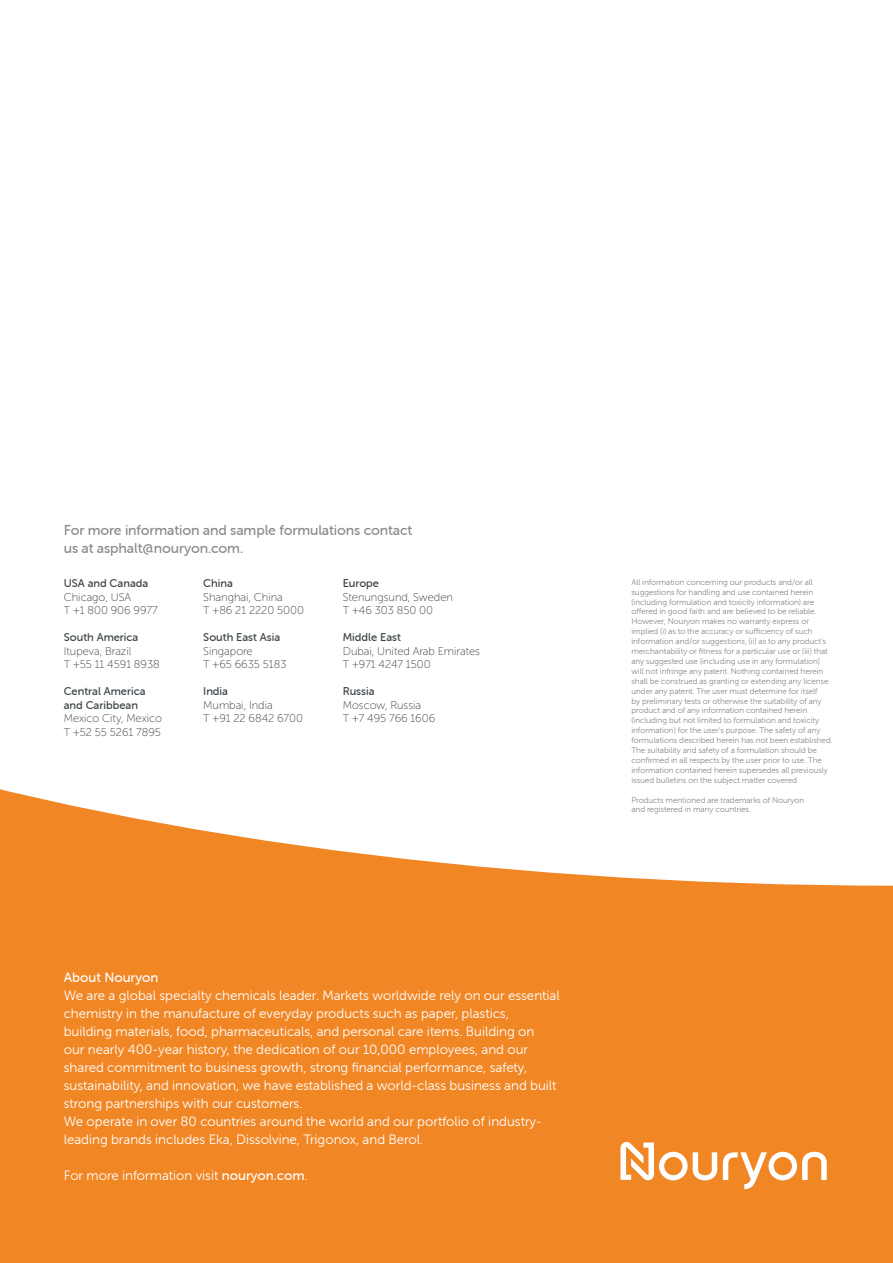
<style>
.page{position:relative;width:893px;height:1263px;background:#fff}
.page>*{position:absolute;margin:0;border:0;box-sizing:border-box;transform-origin:0 0}
.t1{font:14.25px/18px "Museo Sans Rounded 500";letter-spacing:-.01em;color:#898c8a}
.t2{font:13.5px/18px "Museo Sans Rounded 300";color:#fff}
.t3{font:13.5px "Museo Sans Rounded 500";color:#fff}
.t4{font:11.25px/13.5px "Museo Sans Rounded 100";color:#384044}
.t5{font:11.25px/13.5px "Museo Sans Rounded 500";color:#384044}
.t6{font:8.25px/9.9px "Museo Sans Rounded 300";letter-spacing:-.01em;color:#898c8a}
.s1{font-family:"Museo Sans Rounded 500"}
</style>
<div class="page">
<div style="left:0;top:86px;width:893px;height:1177px;background:#f18625"></div>
<div style="left:0;top:86px;width:893px;height:800px;background:#fff"></div>
<svg style="left:620px;top:1142px;width:207px;height:47px"></svg>
<h1 class="t1" style="left:64px;top:521px;width:350px">For more information and sample formulations contact us at asphalt@nouryon.com.</h1>
<h3 class="t5" style="left:64px;top:576px;width:86px">USA and Canada</h3>
<h3 class="t4" style="left:64px;top:590px;width:95px">Chicago, USA<br>T +1 800 906 9977</h3>
<h3 class="t5" style="left:64px;top:630px;width:76px">South America</h3>
<h3 class="t4" style="left:64px;top:644px;width:98px">Itupeva, Brazil<br>T +55 11 4591 8938</h3>
<h3 class="t5" style="left:64px;top:684px;width:83px">Central America and Caribbean</h3>
<h3 class="t4" style="left:64px;top:711px;width:100px">Mexico City, Mexico<br>T +52 55 5261 7895</h3>
<h3 class="t5" style="left:203px;top:576px;width:31px">China</h3>
<h3 class="t4" style="left:203px;top:590px;width:102px">Shanghai, China<br>T +86 21 2220 5000</h3>
<h3 class="t5" style="left:203px;top:630px;width:78px">South East Asia</h3>
<h3 class="t4" style="left:203px;top:644px;width:85px">Singapore<br>T +65 6635 5183</h3>
<h3 class="t5" style="left:203px;top:684px;width:26px">India</h3>
<h3 class="t4" style="left:203px;top:698px;width:101px">Mumbai, India<br>T +91 22 6842 6700</h3>
<h3 class="t5" style="left:343px;top:576px;width:38px">Europe</h3>
<h3 class="t4" style="left:343px;top:590px;width:112px">Stenungsund, Sweden<br>T +46 303 850 00</h3>
<h3 class="t5" style="left:343px;top:630px;width:60px">Middle East</h3>
<h3 class="t4" style="left:343px;top:644px;width:139px">Dubai, United Arab Emirates<br>T +971 4247 1500</h3>
<h3 class="t5" style="left:343px;top:684px;width:33px">Russia</h3>
<h3 class="t4" style="left:343px;top:698px;width:94px">Moscow, Russia<br>T +7 495 766 1606</h3>
<h2 class="t3" style="left:64px;top:970px;width:96px">About Nouryon</h2>
<p class="t2" style="left:64px;top:986px;width:497px">We are a global specialty chemicals leader. Markets worldwide rely on our essential chemistry in the manufacture of everyday products such as paper, plastics, building materials, food, pharmaceuticals, and personal care items. Building on<br>our nearly 400-year history, the dedication of our 10,000 employees, and our shared commitment to business growth, strong financial performance, safety, sustainability, and innovation, we have established a world-class business and built strong partnerships with our customers.<br>We operate in over 80 countries around the world and our portfolio of industry&shy;leading brands includes Eka, Dissolvine, Trigonox, and Berol.</p>
<h2 class="t2" style="left:64px;top:1166px;width:245px">For more information visit <span class="s1">nouryon.com</span>.</h2>
<p class="t6" style="left:631px;top:577px;width:203px">All information concerning our products and/or all suggestions for handling and use contained herein (including formulation and toxicity information) are offered in good faith and are believed to be reliable.<br>However, Nouryon makes no warranty express or implied (i) as to the accuracy or sufficiency of such information and/or suggestions, (ii) as to any product’s merchantability or fitness for a particular use or (iii) that any suggested use (including use in any formulation) will not infringe any patent. Nothing contained herein shall be construed as granting or extending any license under any patent. The user must determine for itself<br>by preliminary tests or otherwise the suitability of any product and of any information contained herein (including but not limited to formulation and toxicity information) for the user’s purpose. The safety of any formulations described herein has not been established.<br>The suitability and safety of a formulation should be confirmed in all respects by the user prior to use. The information contained herein supersedes all previously issued bulletins on the subject matter covered.</p>
<p class="t6" style="left:631px;top:795px;width:174px">Products mentioned are trademarks of Nouryon and registered in many countries.</p>
</div>
